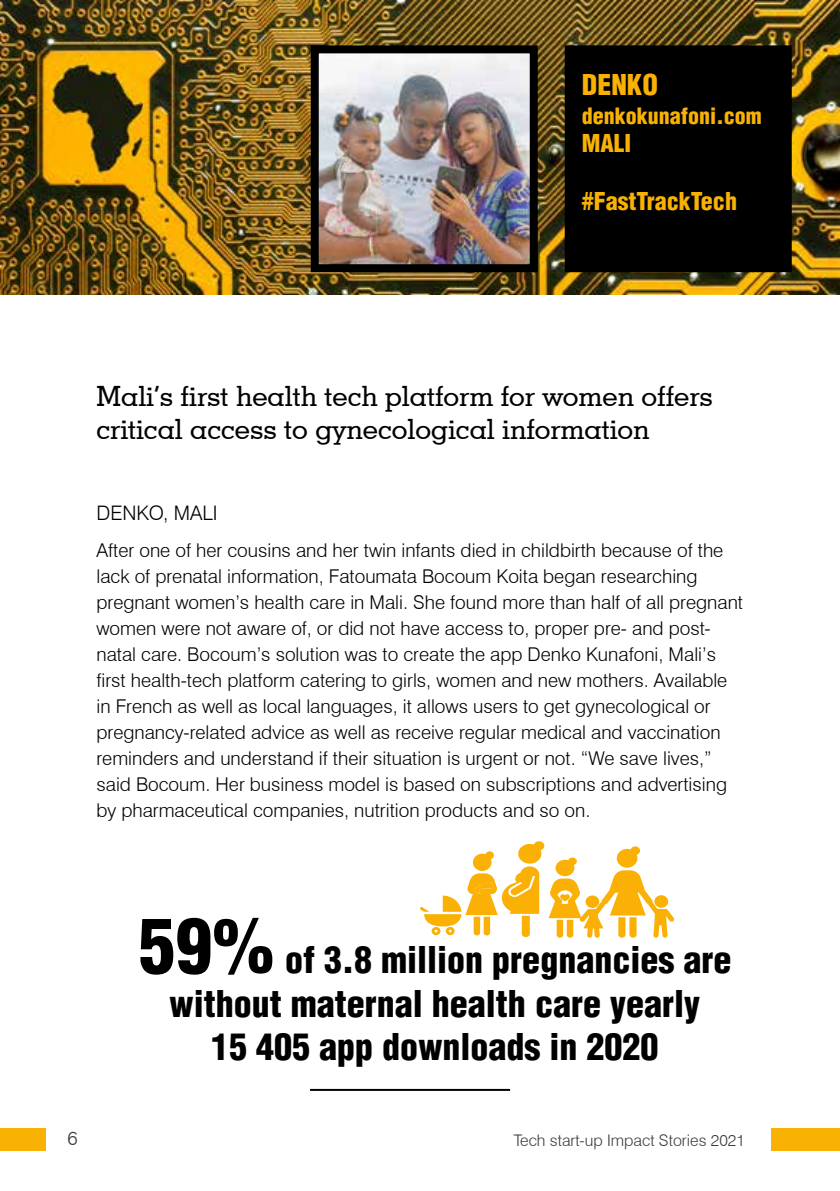
<style>
.page{position:relative;width:840px;height:1191px;background:#fff}
.page>*{position:absolute;margin:0;border:0;box-sizing:border-box;transform-origin:0 0}
.t1{font:900 condensed 36px/43.2px "Helvetica";color:#000;text-align:center}
.t2{font:500 28px/33.6px "Geometric Slab 703 BT";color:#000}
.t3{font:900 condensed 28px "Helvetica";color:#f9b104}
.t4{font:900 condensed 24px "Helvetica";color:#f9b104}
.t5{font:900 condensed 22px "Helvetica";color:#f9b104}
.t6{font:300 20px "Swiss 721 BT";color:#000}
.t7{font:300 19.2px "Swiss 721 BT";color:#3c3c3b}
.t8{font:300 19px/26px "Swiss 721 BT";color:#000}
.t9{font:300 16px "Swiss 721 BT";color:#3c3c3b}
.s1{font-size:74px}
</style>
<div class="page">
<div style="left:0;top:1128px;width:45px;height:22px;background:#f9b104"></div>
<div style="left:771px;top:1128px;width:68px;height:22px;background:#f9b104"></div>
<img style="left:0;top:0;width:839px;height:295px">
<img style="left:319px;top:54px;width:209px;height:209px">
<div style="left:310px;top:45px;width:227px;height:227px;border:8px solid #000"></div>
<div style="left:568px;top:49px;width:219px;height:219px;background:#000"></div>
<div style="left:564px;top:45px;width:227px;height:227px;border:8px solid #000"></div>
<hr style="left:310px;top:1089px;width:200px;height:2px;background:#000">
<svg style="left:420px;top:841px;width:254px;height:96px"></svg>
<h2 class="t3" style="left:581px;top:67px;width:78px">DENKO</h2>
<p class="t5" style="left:581px;top:102px;width:181px">denkokunafoni.com</p>
<p class="t4" style="left:581px;top:128px;width:51px">MALI</p>
<p class="t4" style="left:581px;top:186px;width:157px">#FastTrackTech</p>
<h2 class="t2" style="left:96px;top:378px;width:617px">Mali’s first health tech platform for women offers critical access to gynecological information</h2>
<p class="t6" style="left:96px;top:500px;width:123px">DENKO, MALI</p>
<p class="t8" style="left:96px;top:537px;width:647px">After one of her cousins and her twin infants died in childbirth because of the lack of prenatal information, Fatoumata Bocoum Koita began researching pregnant women’s health care in Mali. She found more than half of all pregnant women were not aware of, or did not have access to, proper pre- and post&shy;natal care. Bocoum’s solution was to create the app Denko Kunafoni, Mali’s first health-tech platform catering to girls, women and new mothers. Available in French as well as local languages, it allows users to get gynecological or pregnancy-related advice as well as receive regular medical and vaccination reminders and understand if their situation is urgent or not. “We save lives,” said Bocoum. Her business model is based on subscriptions and advertising by pharmaceutical companies, nutrition products and so on.</p>
<h1 class="t1" style="left:138px;top:938px;width:594px"><span class="s1">59%</span> of 3.8 million pregnancies are without maternal health care yearly<br>15 405 app downloads in 2020</h1>
<p class="t7" style="left:67px;top:1126px;width:12px">6</p>
<p class="t9" style="left:513px;top:1131px;width:232px">Tech start-up Impact Stories 2021</p>
</div>
